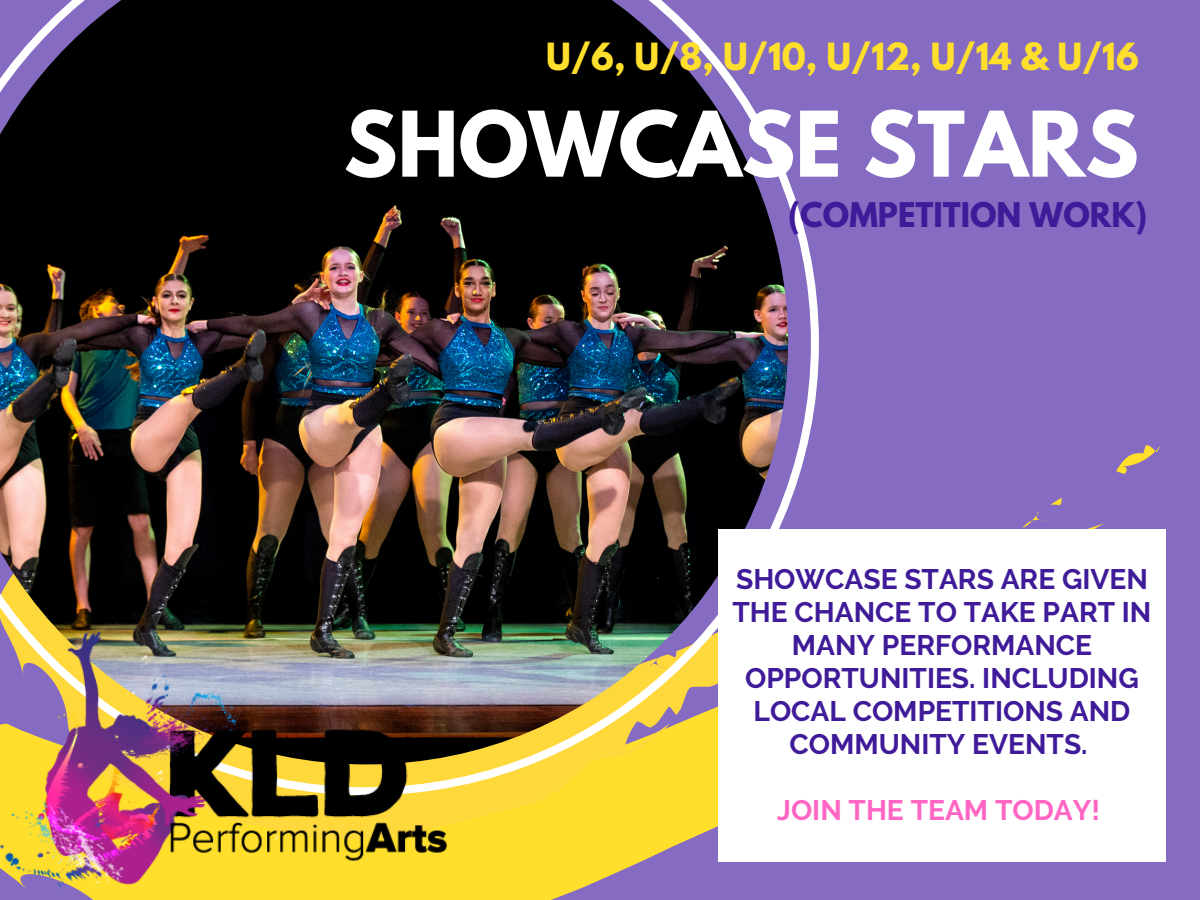
<style>
.page{position:relative;width:1200px;height:900px;background:#856cc2}
.page>*{position:absolute;margin:0;border:0;box-sizing:border-box;transform-origin:0 0}
.t1{font:700 80px "League Spartan";color:#fff}
.t2{font:700 33.2px "League Spartan";color:#ffdf2b}
.t3{font:700 30.2px "League Spartan";color:#401b99}
.t4{font:700 28.2px/33px "Raleway";color:#401b99;text-align:center}
.t5{font:700 28.2px "Raleway";color:#ff66c4}
</style>
<div class="page">
<svg style="left:1017px;top:497px;width:88px;height:33px"></svg>
<svg style="left:1116px;top:445px;width:45px;height:29px"></svg>
<svg style="left:447px;top:795px;width:308px;height:105px;fill:#ffdf2b"></svg>
<svg style="left:447px;top:179px;width:372px;height:616px"></svg>
<img style="left:0;top:0;width:788px;height:764px">
<img style="left:0;top:632px;width:447px;height:268px">
<div style="left:719px;top:530px;width:447px;height:331px;background:#fff"></div>
<p class="t2" style="left:546px;top:40px;width:594px">U/6, U/8, U/10, U/12, U/14 &amp; U/16</p>
<h1 class="t1" style="left:344px;top:105px;width:797px">SHOWCASE STARS</h1>
<p class="t3" style="left:788px;top:200px;width:361px">(COMPETITION WORK)</p>
<p class="t4" style="left:733px;top:563px;width:420px">SHOWCASE STARS ARE GIVEN<br>THE CHANCE TO TAKE PART IN<br>MANY PERFORMANCE<br>OPPORTUNITIES. INCLUDING<br>LOCAL COMPETITIONS AND<br>COMMUNITY EVENTS.</p>
<p class="t5" style="left:777px;top:794px;width:324px">JOIN THE TEAM TODAY!</p>
</div>
